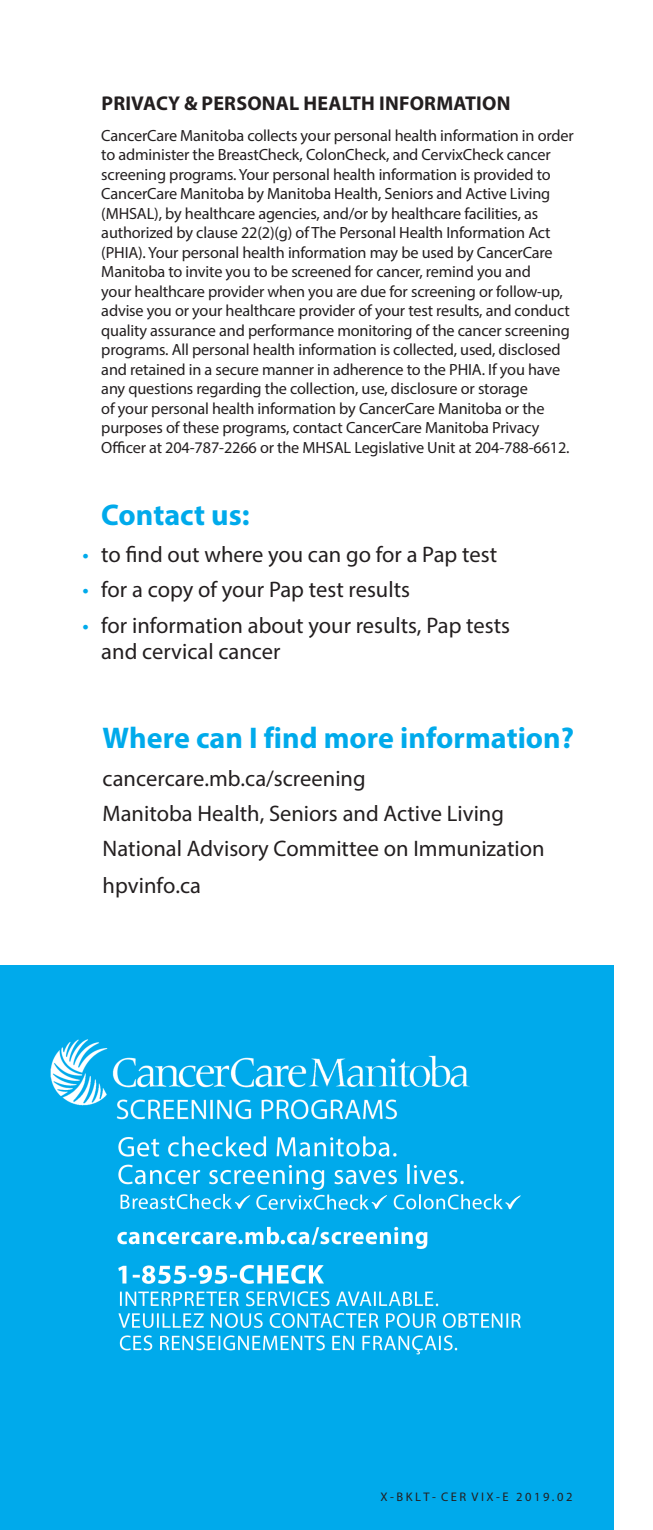
<style>
.page{position:relative;width:653px;height:1530px;background:#fff}
.page>*{position:absolute;margin:0;border:0;box-sizing:border-box;transform-origin:0 0}
.t1{font:700 30px "Myriad Pro";color:#00aaeb}
.t2{font:22.5px/35.5px "Myriad Pro";color:#231f20}
.t3{font:700 20px "Myriad Pro";letter-spacing:.01em;color:#231f20}
.t4{font:16.25px/19.5px "Myriad Pro";letter-spacing:-.01em;color:#231f20}
.t5{font:12.5px "Myriad Pro";letter-spacing:.2em;color:#231f20}
.s1{color:#00aaeb}
</style>
<div class="page">
<div style="left:0;top:966px;width:613px;height:564px;background:#00aaeb"></div>
<img style="left:50px;top:1034px;width:564px;height:335px">
<p class="t3" style="left:101px;top:90px;width:410px">PRIVACY &amp; PERSONAL HEALTH INFORMATION</p>
<p class="t4" style="left:101px;top:125px;width:474px">CancerCare Manitoba collects your personal health information in order to administer the BreastCheck, ColonCheck, and CervixCheck cancer screening programs. Your personal health information is provided to CancerCare Manitoba by Manitoba Health, Seniors and Active Living (MHSAL), by healthcare agencies, and/or by healthcare facilities, as authorized by clause 22(2)(g) of The Personal Health Information Act (PHIA). Your personal health information may be used by CancerCare Manitoba to invite you to be screened for cancer, remind you and<br>your healthcare provider when you are due for screening or follow-up, advise you or your healthcare provider of your test results, and conduct quality assurance and performance monitoring of the cancer screening programs. All personal health information is collected, used, disclosed and retained in a secure manner in adherence to the PHIA. If you have any questions regarding the collection, use, disclosure or storage<br>of your personal health information by CancerCare Manitoba or the purposes of these programs, contact CancerCare Manitoba Privacy Officer at 204-787-2266 or the MHSAL Legislative Unit at 204-788-6612.</p>
<p class="t1" style="left:101px;top:495px;width:150px">Contact us:</p>
<p class="t2" style="left:83px;top:537px;width:416px"><span class="s1">•</span> to find out where you can go for a Pap test</p>
<p class="t2" style="left:83px;top:572px;width:329px"><span class="s1">•</span> for a copy of your Pap test results</p>
<p class="t2" style="left:101px;top:612px;width:410px;line-height:26.2px;text-indent:-19px"><span class="s1">•</span> for information about your results, Pap tests and cervical cancer</p>
<p class="t1" style="left:103px;top:718px;width:473px">Where can I find more information?</p>
<p class="t2" style="left:103px;top:761px;width:443px">cancercare.mb.ca/screening<br>Manitoba Health, Seniors and Active Living National Advisory Committee on Immunization hpvinfo.ca</p>
<p class="t5" style="left:380px;top:1489px;width:193px">X-BKLT- CER VIX-E 2019.02</p>
</div>
